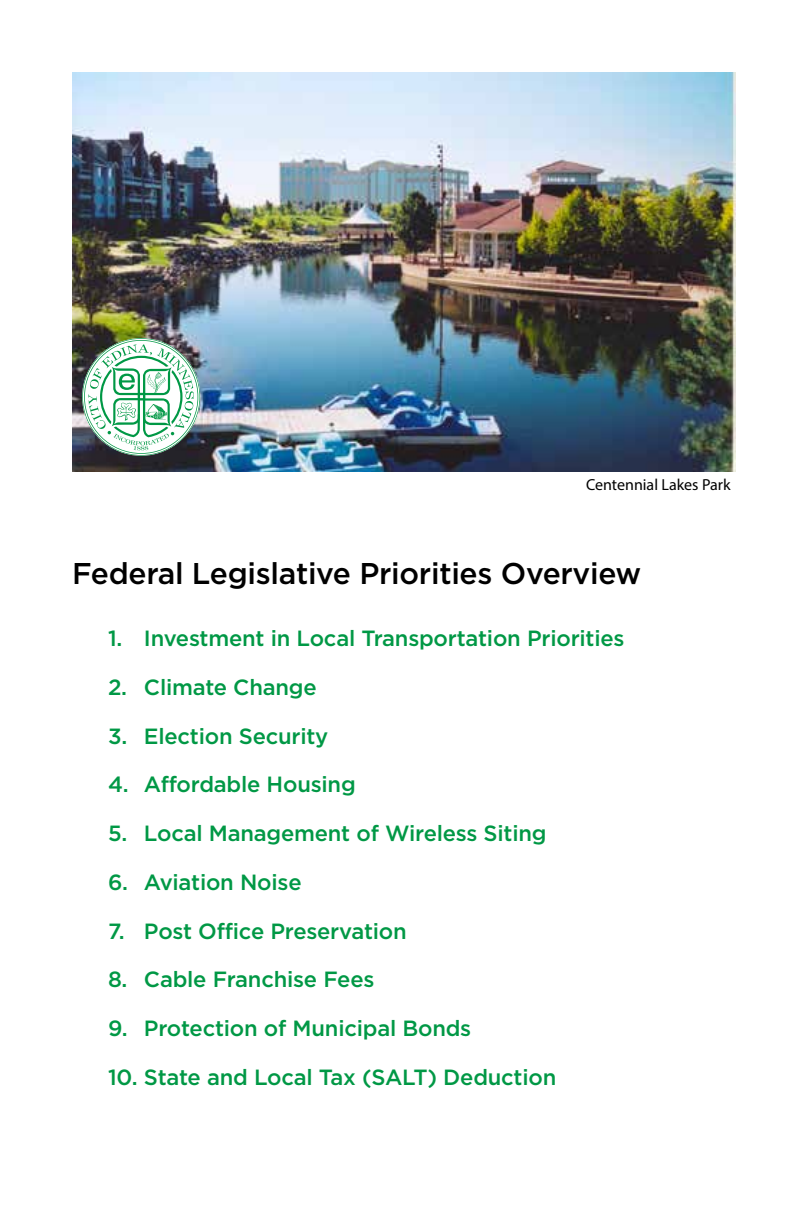
<style>
.page{position:relative;width:792px;height:1224px;background:#fff}
.page>*{position:absolute;margin:0;border:0;box-sizing:border-box;transform-origin:0 0}
.t1{font:500 30px "Gotham";letter-spacing:-.01em;color:#000}
.t2{font:500 22px "Gotham";letter-spacing:-.01em;color:#009845}
.t3{font:16px "Myriad Pro";color:#000}
</style>
<div class="page">
<img style="left:72px;top:72px;width:664px;height:400px">
<svg style="left:82px;top:338px;width:118px;height:118px"></svg>
<p class="t3" style="left:586px;top:475px;width:146px">Centennial Lakes Park</p>
<h1 class="t1" style="left:72px;top:556px;width:571px">Federal Legislative Priorities Overview</h1>
<p class="t2" style="left:108px;top:626px;width:518px">1. Investment in Local Transportation Priorities</p>
<p class="t2" style="left:108px;top:675px;width:210px">2. Climate Change</p>
<p class="t2" style="left:108px;top:723px;width:222px">3. Election Security</p>
<p class="t2" style="left:108px;top:772px;width:249px">4. Affordable Housing</p>
<p class="t2" style="left:108px;top:821px;width:440px">5. Local Management of Wireless Siting</p>
<p class="t2" style="left:108px;top:870px;width:195px">6. Aviation Noise</p>
<p class="t2" style="left:108px;top:918px;width:300px">7. Post Office Preservation</p>
<p class="t2" style="left:108px;top:967px;width:268px">8. Cable Franchise Fees</p>
<p class="t2" style="left:108px;top:1016px;width:365px">9. Protection of Municipal Bonds</p>
<p class="t2" style="left:108px;top:1065px;width:450px">10. State and Local Tax (SALT) Deduction</p>
</div>
